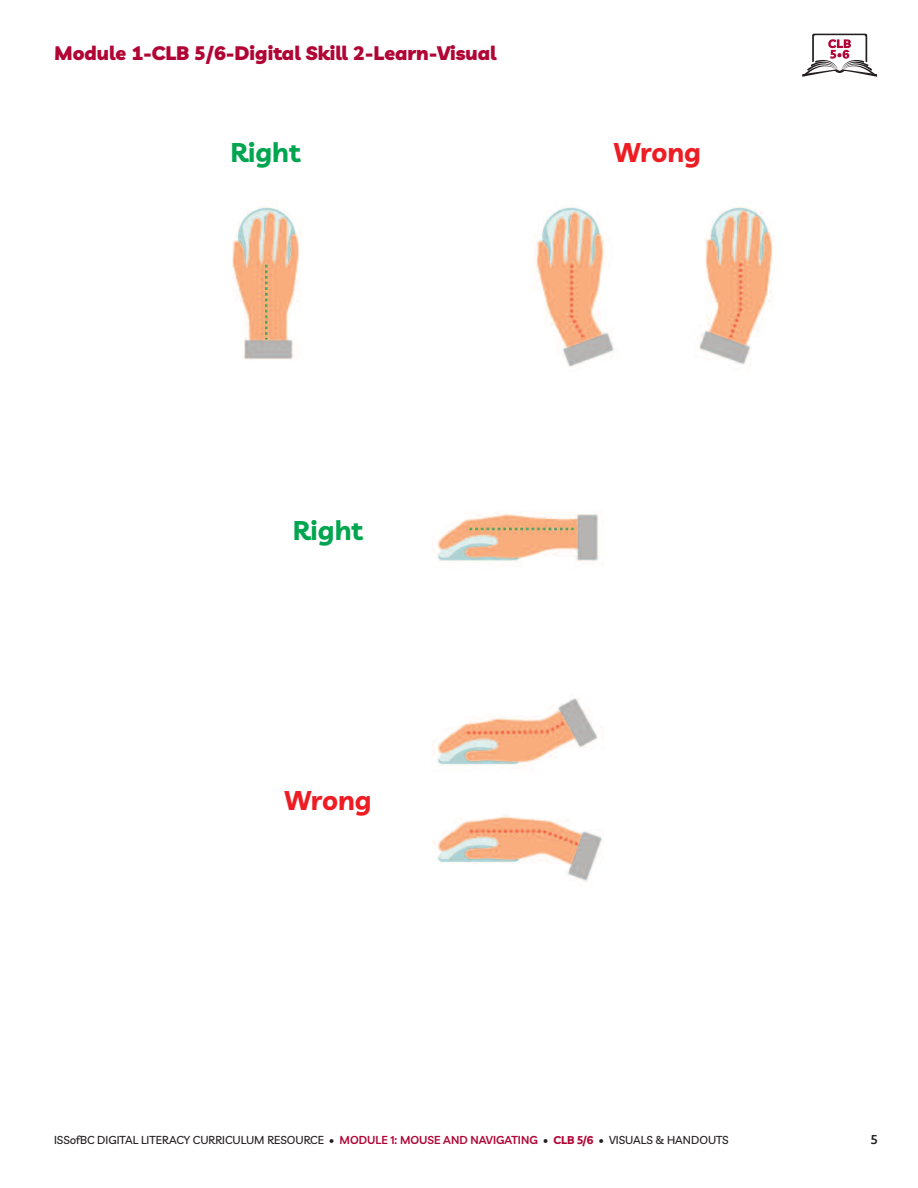
<style>
.page{position:relative;width:918px;height:1188px;background:#fff}
.page>*{position:absolute;margin:0;border:0;box-sizing:border-box;transform-origin:0 0}
.t1{font:700 27px "Livvic";color:#00a54f}
.t2{font:700 27px "Livvic";letter-spacing:-.01em;color:#ee1d23}
.t3{font:900 19.5px "Livvic";color:#b10535}
.t4{font:600 12.75px "Livvic";color:#231f20}
.t5{font:500 11.25px "Livvic";color:#231f20}
.s1{font-weight:600;color:#b10535}
.s2{font-weight:700;color:#b10535}
</style>
<div class="page">
<svg style="left:802px;top:34px;width:76px;height:43px"></svg>
<img style="left:232px;top:207px;width:69px;height:153px">
<img style="left:532px;top:206px;width:242px;height:161px">
<img style="left:433px;top:512px;width:166px;height:50px">
<img style="left:432px;top:698px;width:171px;height:184px">
<h2 class="t3" style="left:54px;top:41px;width:444px">Module 1-CLB 5/6-Digital Skill 2-Learn-Visual</h2>
<h1 class="t1" style="left:230px;top:135px;width:72px">Right</h1>
<h1 class="t2" style="left:614px;top:135px;width:89px">Wrong</h1>
<h1 class="t1" style="left:293px;top:513px;width:72px">Right</h1>
<h1 class="t2" style="left:284px;top:783px;width:89px">Wrong</h1>
<p class="t5" style="left:54px;top:1133px;width:676px">ISSOFBC DIGITAL LITERACY CURRICULUM RESOURCE • <span class="s1">MODULE 1: MOUSE AND NAVIGATING</span> • <span class="s2">CLB 5/6</span> • VISUALS &amp; HANDOUTS</p>
<p class="t4" style="left:871px;top:1131px;width:8px">5</p>
</div>
